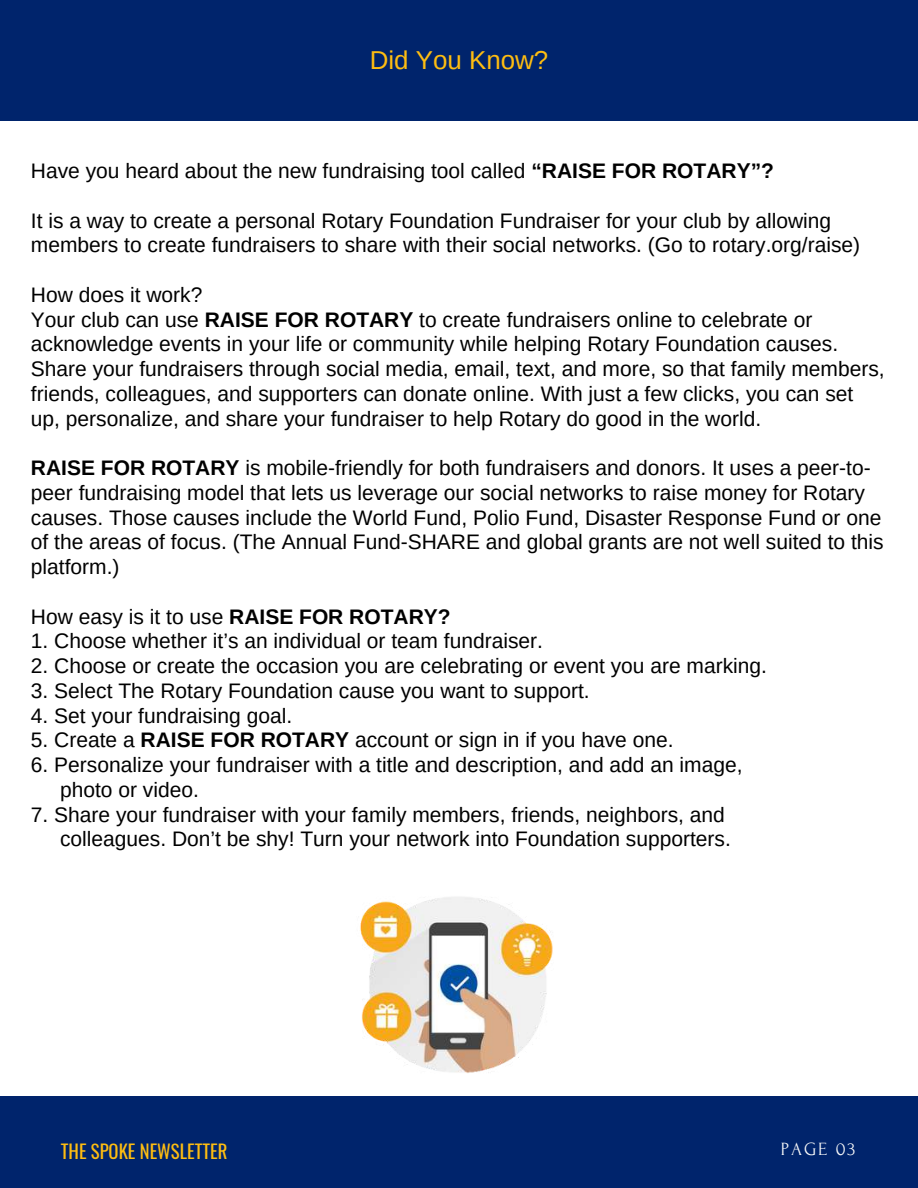
<style>
.page{position:relative;width:918px;height:1188px;background:#fff}
.page>*{position:absolute;margin:0;border:0;box-sizing:border-box;transform-origin:0 0}
.t1{font:25.95px "Arimo";color:#febd11}
.t2{font:21px/24.8px "Arimo";color:#000}
.t3{font:18.75px "Oswald";color:#febd11}
.t4{font:18.6px "Forum";letter-spacing:.1em;color:#fafafa}
.s1{font-weight:700}
</style>
<div class="page">
<div style="left:0;top:1096px;width:918px;height:92px;background:#00246c"></div>
<div style="left:0;top:0;width:918px;height:120px;background:#00246c"></div>
<img style="left:360px;top:897px;width:193px;height:176px">
<p class="t1" style="left:370px;top:45px;width:180px">Did You Know?</p>
<p class="t2" style="left:31px;top:158px;width:745px">Have you heard about the new fundraising tool called <span class="s1">“RAISE FOR ROTARY”?</span></p>
<p class="t2" style="left:31px;top:208px;width:831px">It is a way to create a personal Rotary Foundation Fundraiser for your club by allowing members to create fundraisers to share with their social networks. (Go to rotary.org/raise)</p>
<p class="t2" style="left:31px;top:282px;width:855px">How does it work?<br>Your club can use <span class="s1">RAISE FOR ROTARY</span> to create fundraisers online to celebrate or acknowledge events in your life or community while helping Rotary Foundation causes.<br>Share your fundraisers through social media, email, text, and more, so that family members, friends, colleagues, and supporters can donate online. With just a few clicks, you can set up, personalize, and share your fundraiser to help Rotary do good in the world.</p>
<p class="t2" style="left:31px;top:455px;width:854px"><span class="s1">RAISE FOR ROTARY</span> is mobile-friendly for both fundraisers and donors. It uses a peer-to&shy;peer fundraising model that lets us leverage our social networks to raise money for Rotary causes. Those causes include the World Fund, Polio Fund, Disaster Response Fund or one of the areas of focus. (The Annual Fund-SHARE and global grants are not well suited to this platform.)</p>
<p class="t2" style="left:31px;top:604px;width:421px">How easy is it to use <span class="s1">RAISE FOR ROTARY?</span></p>
<p class="t2" style="left:31px;top:629px;width:514px">1. Choose whether it’s an individual or team fundraiser.</p>
<p class="t2" style="left:31px;top:653px;width:738px">2. Choose or create the occasion you are celebrating or event you are marking.</p>
<p class="t2" style="left:31px;top:678px;width:560px">3. Select The Rotary Foundation cause you want to support.</p>
<p class="t2" style="left:31px;top:703px;width:263px">4. Set your fundraising goal.</p>
<p class="t2" style="left:31px;top:728px;width:644px">5. Create a <span class="s1">RAISE FOR ROTARY</span> account or sign in if you have one.</p>
<p class="t2" style="left:60px;top:752px;width:684px;text-indent:-29px">6. Personalize your fundraiser with a title and description, and add an image, photo or video.</p>
<p class="t2" style="left:31px;top:802px;width:701px;text-align:right">7. Share your fundraiser with your family members, friends, neighbors, and colleagues. Don’t be shy! Turn your network into Foundation supporters.</p>
<p class="t3" style="left:61px;top:1137px;width:168px">THE SPOKE NEWSLETTER</p>
<p class="t4" style="left:781px;top:1139px;width:76px">PAGE 03</p>
</div>
